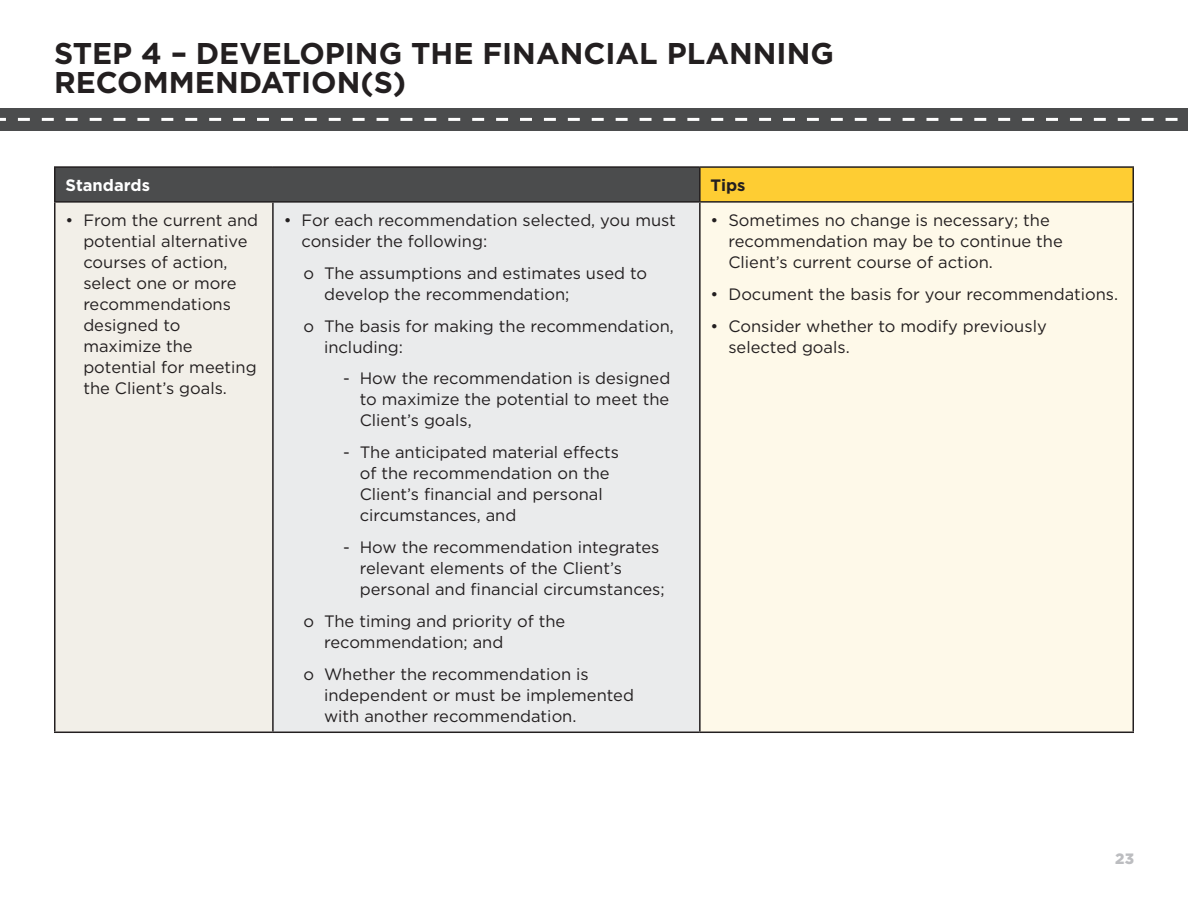
<style>
.page{position:relative;width:1188px;height:918px;background:#fff}
.page>*{position:absolute;margin:0;border:0;box-sizing:border-box;transform-origin:0 0}
.t1{font:700 30px/28.5px "Gotham";color:#231f20}
.t2{font:16.5px/21px "Gotham";color:#231f20}
.t3{font:700 16.5px "Gotham";color:#fff}
.t4{font:700 16.5px "Gotham";color:#231f20}
.t5{font:900 15px "Gotham";color:#bcbdc0}
</style>
<div class="page">
<div style="left:55px;top:167px;width:645px;height:35px;background:#4b4c4d"></div>
<div style="left:700px;top:167px;width:433px;height:35px;background:#fecd33"></div>
<div style="left:55px;top:202px;width:218px;height:530px;background:#f2efe8"></div>
<div style="left:273px;top:202px;width:427px;height:530px;background:#eaebec"></div>
<div style="left:700px;top:202px;width:433px;height:530px;background:#fef9e9"></div>
<hr style="left:272px;top:203px;width:2px;height:529px;background:#231f20">
<hr style="left:700px;top:201px;width:434px;height:2px;background:#231f20">
<hr style="left:699px;top:203px;width:2px;height:529px;background:#231f20">
<hr style="left:700px;top:166px;width:434px;height:2px;background:#231f20">
<hr style="left:1132px;top:168px;width:2px;height:33px;background:#231f20">
<hr style="left:700px;top:732px;width:434px;height:1px;background:#231f20">
<hr style="left:54px;top:166px;width:219px;height:2px;background:#231f20">
<hr style="left:54px;top:168px;width:2px;height:33px;background:#231f20">
<hr style="left:273px;top:166px;width:427px;height:2px;background:#231f20">
<hr style="left:699px;top:168px;width:2px;height:33px;background:#231f20">
<hr style="left:54px;top:201px;width:219px;height:2px;background:#231f20">
<hr style="left:273px;top:201px;width:427px;height:2px;background:#231f20">
<hr style="left:54px;top:732px;width:219px;height:1px;background:#231f20">
<hr style="left:273px;top:732px;width:427px;height:1px;background:#231f20">
<hr style="left:54px;top:203px;width:2px;height:529px;background:#231f20">
<hr style="left:1132px;top:203px;width:2px;height:529px;background:#231f20">
<div style="left:0;top:108px;width:1188px;height:23px;background:#4b4c4d"></div>
<svg style="left:0;top:118px;width:1178px;height:3px"></svg>
<h1 class="t1" style="left:54px;top:39px;width:781px">STEP 4 – DEVELOPING THE FINANCIAL PLANNING<br>RECOMMENDATION(S)</h1>
<p class="t3" style="left:66px;top:174px;width:86px">Standards</p>
<p class="t4" style="left:711px;top:174px;width:36px">Tips</p>
<p class="t2" style="left:83px;top:209px;width:176px;text-indent:-18px">• From the current and potential alternative courses of action, select one or more recommendations designed to maximize the potential for meeting the Client’s goals.</p>
<p class="t2" style="left:302px;top:209px;width:376px;text-indent:-18px">• For each recommendation selected, you must consider the following:</p>
<p class="t2" style="left:728px;top:209px;width:336px;text-indent:-18px">• Sometimes no change is necessary; the recommendation may be to continue the<br>Client’s current course of action.</p>
<p class="t2" style="left:711px;top:283px;width:409px">• Document the basis for your recommendations.</p>
<p class="t2" style="left:728px;top:315px;width:320px;text-indent:-18px">• Consider whether to modify previously selected goals.</p>
<p class="t2" style="left:324px;top:262px;width:325px;text-indent:-21px">o The assumptions and estimates used to develop the recommendation;</p>
<p class="t2" style="left:324px;top:315px;width:351px;text-indent:-21px">o The basis for making the recommendation, including:</p>
<p class="t2" style="left:360px;top:368px;width:312px;text-align:justify;text-indent:-17px">- How the recommendation is designed to maximize the potential to meet the Client’s goals,</p>
<p class="t2" style="left:360px;top:441px;width:261px;text-indent:-17px">- The anticipated material effects of the recommendation on the<br>Client’s financial and personal circumstances, and</p>
<p class="t2" style="left:360px;top:536px;width:306px;text-indent:-17px">- How the recommendation integrates relevant elements of the Client’s personal and financial circumstances;</p>
<p class="t2" style="left:324px;top:610px;width:243px;text-indent:-21px">o The timing and priority of the recommendation; and</p>
<p class="t2" style="left:324px;top:663px;width:311px;text-indent:-21px">o Whether the recommendation is independent or must be implemented with another recommendation.</p>
<p class="t5" style="left:1115px;top:848px;width:20px">23</p>
</div>
